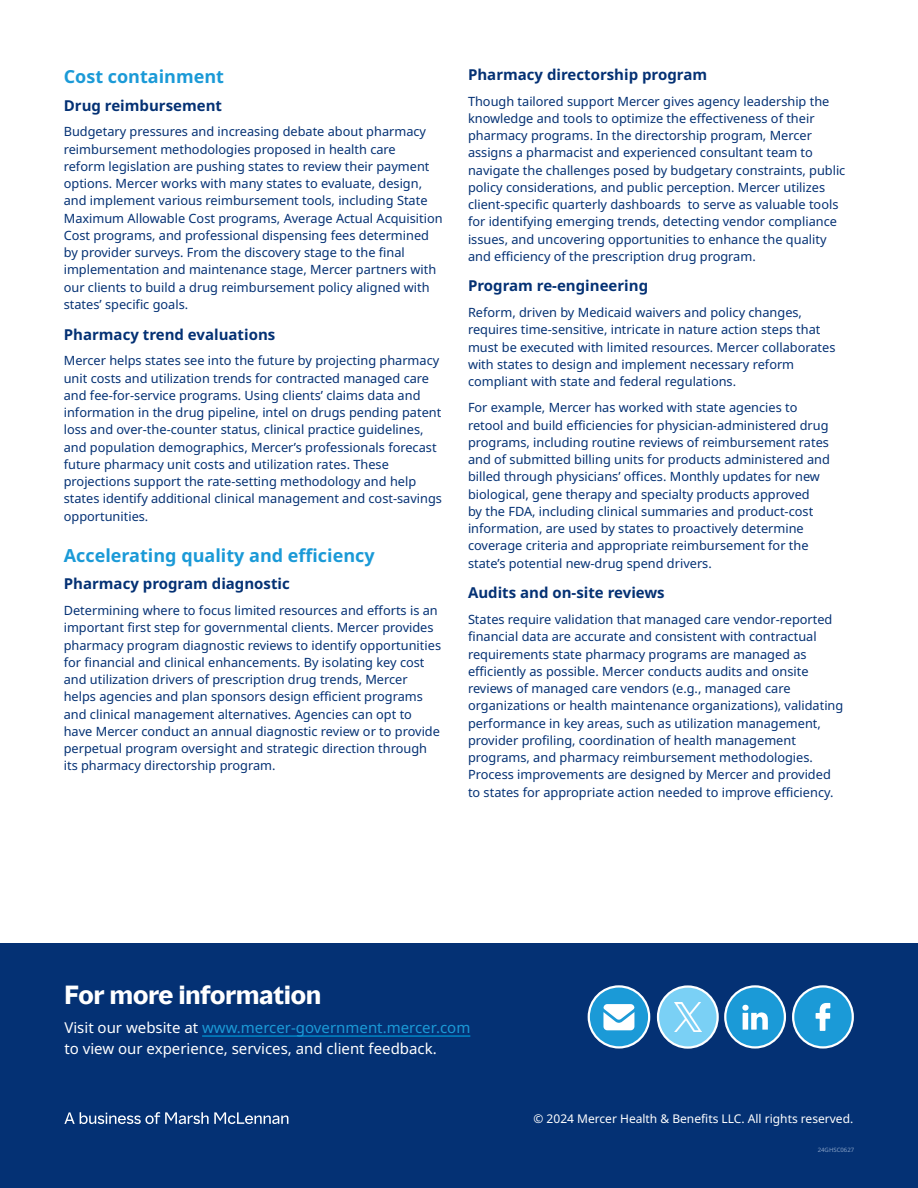
<style>
.page{position:relative;width:918px;height:1188px;background:#fff}
.page>*{position:absolute;margin:0;border:0;box-sizing:border-box;transform-origin:0 0}
.t1{font:700 24px "MMC Display";color:#fff}
.Body_copy{font:700 18px "Noto Sans";color:#1b9ad7}
.t2{font:700 15px "Noto Sans";color:#043174}
.Sidebar_Body{font:15px/21px "Noto Sans";color:#fff}
.Body_copy-2{font:12.75px/17.2px "Noto Sans";color:#043174}
.Sidebar_Body-2{font:12px "Noto Sans";color:#fff}
.Body{font:6px "Noto Sans";color:#859fc4}
.s1{color:#1b9ad7}
</style>
<div class="page">
<div style="left:0;top:943px;width:918px;height:245px;background:#043174"></div>
<div style="left:589px;top:986px;width:60px;height:61px;background:#1b9ad7;border-radius:50%"></div>
<div style="left:588px;top:985px;width:62px;height:64px;border:2px solid #fff;border-radius:50%"></div>
<svg style="left:603px;top:1004px;width:31px;height:26px"></svg>
<div style="left:725px;top:986px;width:60px;height:61px;background:#1b9ad7;border-radius:50%"></div>
<div style="left:724px;top:985px;width:62px;height:64px;border:2px solid #fff;border-radius:50%"></div>
<svg style="left:742px;top:1012px;width:26px;height:18px"></svg>
<div style="left:742px;top:1005px;width:7px;height:6px;background:#fff;border-radius:50%"></div>
<div style="left:793px;top:986px;width:60px;height:61px;background:#1b9ad7;border-radius:50%"></div>
<div style="left:792px;top:985px;width:62px;height:64px;border:2px solid #fff;border-radius:50%"></div>
<svg style="left:816px;top:1003px;width:14px;height:28px"></svg>
<svg style="left:658px;top:987px;width:60px;height:61px;background:#8bd6f6"></svg>
<div style="left:657px;top:985px;width:62px;height:64px;border:2px solid #fff;border-radius:50%"></div>
<hr style="left:202px;top:1036px;width:268px;height:1px;background:#00aeef">
<svg style="left:64px;top:1112px;width:224px;height:12px"></svg>
<p class="Body_copy" style="left:64px;top:64px;width:162px">Cost containment</p>
<h4 class="t2" style="left:64px;top:95px;width:160px">Drug reimbursement</h4>
<p class="Body_copy-2" style="left:64px;top:123px;width:380px">Budgetary pressures and increasing debate about pharmacy reimbursement methodologies proposed in health care<br>reform legislation are pushing states to review their payment options. Mercer works with many states to evaluate, design, and implement various reimbursement tools, including State Maximum Allowable Cost programs, Average Actual Acquisition Cost programs, and professional dispensing fees determined by provider surveys. From the discovery stage to the final implementation and maintenance stage, Mercer partners with our clients to build a drug reimbursement policy aligned with states’ specific goals.</p>
<h4 class="t2" style="left:64px;top:324px;width:213px">Pharmacy trend evaluations</h4>
<p class="Body_copy-2" style="left:64px;top:352px;width:380px">Mercer helps states see into the future by projecting pharmacy unit costs and utilization trends for contracted managed care and fee-for-service programs. Using clients’ claims data and information in the drug pipeline, intel on drugs pending patent loss and over-the-counter status, clinical practice guidelines, and population demographics, Mercer’s professionals forecast future pharmacy unit costs and utilization rates. These projections support the rate-setting methodology and help states identify additional clinical management and cost-savings opportunities.</p>
<h3 class="Body_copy" style="left:64px;top:543px;width:312px">Accelerating quality and efficiency</h3>
<h4 class="t2" style="left:64px;top:573px;width:228px">Pharmacy program diagnostic</h4>
<p class="Body_copy-2" style="left:64px;top:602px;width:379px">Determining where to focus limited resources and efforts is an important first step for governmental clients. Mercer provides pharmacy program diagnostic reviews to identify opportunities for financial and clinical enhancements. By isolating key cost and utilization drivers of prescription drug trends, Mercer helps agencies and plan sponsors design efficient programs and clinical management alternatives. Agencies can opt to have Mercer conduct an annual diagnostic review or to provide perpetual program oversight and strategic direction through its pharmacy directorship program.</p>
<h4 class="t2" style="left:468px;top:64px;width:241px">Pharmacy directorship program</h4>
<p class="Body_copy-2" style="left:468px;top:93px;width:379px">Though tailored support Mercer gives agency leadership the knowledge and tools to optimize the effectiveness of their pharmacy programs. In the directorship program, Mercer assigns a pharmacist and experienced consultant team to navigate the challenges posed by budgetary constraints, public policy considerations, and public perception. Mercer utilizes client-specific quarterly dashboards to serve as valuable tools for identifying emerging trends, detecting vendor compliance issues, and uncovering opportunities to enhance the quality and efficiency of the prescription drug program.</p>
<h4 class="t2" style="left:468px;top:275px;width:182px">Program re-engineering</h4>
<p class="Body_copy-2" style="left:468px;top:304px;width:369px">Reform, driven by Medicaid waivers and policy changes, requires time-sensitive, intricate in nature action steps that must be executed with limited resources. Mercer collaborates with states to design and implement necessary reform compliant with state and federal regulations.</p>
<p class="Body_copy-2" style="left:468px;top:399px;width:363px">For example, Mercer has worked with state agencies to retool and build efficiencies for physician-administered drug programs, including routine reviews of reimbursement rates and of submitted billing units for products administered and billed through physicians’ offices. Monthly updates for new biological, gene therapy and specialty products approved<br>by the FDA, including clinical summaries and product-cost information, are used by states to proactively determine coverage criteria and appropriate reimbursement for the state’s potential new-drug spend drivers.</p>
<h4 class="t2" style="left:468px;top:582px;width:198px">Audits and on-site reviews</h4>
<p class="Body_copy-2" style="left:468px;top:611px;width:377px">States require validation that managed care vendor-reported financial data are accurate and consistent with contractual requirements state pharmacy programs are managed as efficiently as possible. Mercer conducts audits and onsite reviews of managed care vendors (e.g., managed care organizations or health maintenance organizations), validating performance in key areas, such as utilization management, provider profiling, coordination of health management programs, and pharmacy reimbursement methodologies.<br>Process improvements are designed by Mercer and provided to states for appropriate action needed to improve efficiency.</p>
<h2 class="t1" style="left:64px;top:979px;width:258px">For more information</h2>
<p class="Sidebar_Body" style="left:64px;top:1017px;width:407px">Visit our website at <span class="s1">www.mercer-government.mercer.com </span>to view our experience, services, and client feedback.</p>
<p class="Sidebar_Body-2" style="left:534px;top:1110px;width:321px">© 2024 Mercer Health &amp; Benefits LLC. All rights reserved.</p>
<p class="Body" style="left:818px;top:1145px;width:38px">24GHSC0627</p>
</div>
